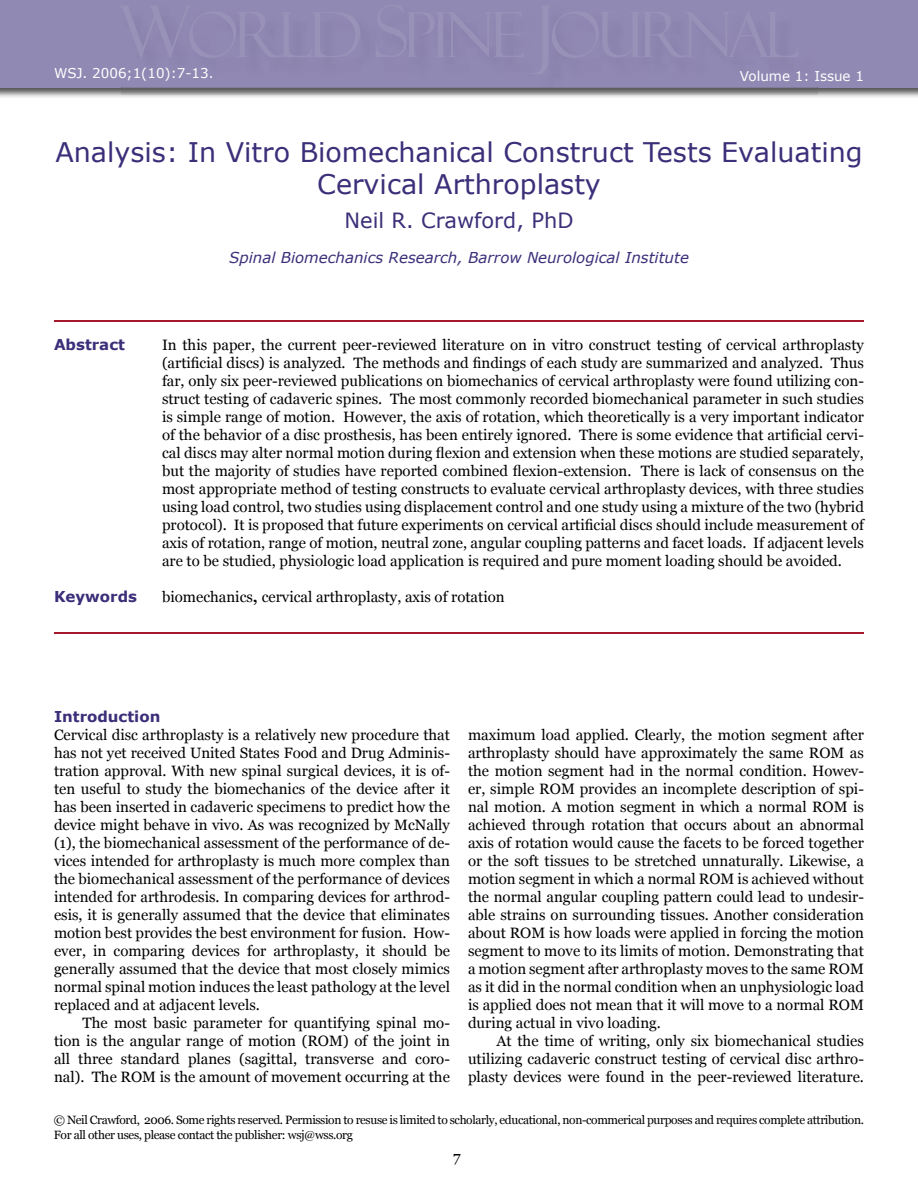
<style>
.page{position:relative;width:918px;height:1188px;background:#fff}
.page>*{position:absolute;margin:0;border:0;box-sizing:border-box;transform-origin:0 0}
.t1{font:27px/32.4px "Verdana";color:#3c2e79;text-align:center}
.t2{font:21px "Verdana";color:#3c2e79}
.t3{font:15px/18px "Georgia";color:#000;text-align:justify}
.t4{font:italic 15px "Verdana";color:#3c2e79}
.t5{font:700 15px "Verdana";color:#3c2e79}
.t6{font:13.5px "Verdana";color:#fff}
.t7{font:12px/14.4px "Georgia";letter-spacing:-.03em;color:#000}
.s1{font-weight:700}
</style>
<div class="page">
<img style="left:0;top:88px;width:918px;height:9px">
<div style="left:0;top:0;width:918px;height:88px;background:#9089b3"></div>
<img style="left:122px;top:87px;width:696px;height:8px">
<hr style="left:54px;top:320px;width:810px;height:1px;background:#a9192d">
<hr style="left:54px;top:632px;width:810px;height:1px;background:#a9192d">
<p class="t6" style="left:54px;top:64px;width:161px">WSJ. 2006;1(10):7-13.</p>
<p class="t6" style="left:740px;top:67px;width:126px">Volume 1: Issue 1</p>
<h1 class="t1" style="left:55px;top:135px;width:809px">Analysis: In Vitro Biomechanical Construct Tests Evaluating<br>Cervical Arthroplasty</h1>
<h2 class="t2" style="left:344px;top:207px;width:231px">Neil R. Crawford, PhD</h2>
<p class="t4" style="left:229px;top:248px;width:461px">Spinal Biomechanics Research, Barrow Neurological Institute</p>
<p class="t5" style="left:54px;top:335px;width:72px">Abstract</p>
<p class="t3" style="left:162px;top:336px;width:703px">In this paper, the current peer-reviewed literature on in vitro construct testing of cervical arthroplasty (artificial discs) is analyzed. The methods and findings of each study are summarized and analyzed. Thus far, only six peer-reviewed publications on biomechanics of cervical arthroplasty were found utilizing con&shy;struct testing of cadaveric spines. The most commonly recorded biomechanical parameter in such studies is simple range of motion. However, the axis of rotation, which theoretically is a very important indicator of the behavior of a disc prosthesis, has been entirely ignored. There is some evidence that artificial cervi&shy;cal discs may alter normal motion during flexion and extension when these motions are studied separately, but the majority of studies have reported combined flexion-extension. There is lack of consensus on the most appropriate method of testing constructs to evaluate cervical arthroplasty devices, with three studies using load control, two studies using displacement control and one study using a mixture of the two (hybrid protocol). It is proposed that future experiments on cervical artificial discs should include measurement of axis of rotation, range of motion, neutral zone, angular coupling patterns and facet loads. If adjacent levels are to be studied, physiologic load application is required and pure moment loading should be avoided.</p>
<p class="t5" style="left:54px;top:587px;width:85px">Keywords</p>
<p class="t3" style="left:162px;top:588px;width:344px">biomechanics<span class="s1">,</span> cervical arthroplasty, axis of rotation</p>
<p class="t5" style="left:54px;top:707px;width:108px">Introduction</p>
<p class="t3" style="left:54px;top:726px;width:397px">Cervical disc arthroplasty is a relatively new procedure that has not yet received United States Food and Drug Adminis&shy;tration approval. With new spinal surgical devices, it is of&shy;ten useful to study the biomechanics of the device after it has been inserted in cadaveric specimens to predict how the device might behave in vivo. As was recognized by McNally (1), the biomechanical assessment of the performance of de&shy;vices intended for arthroplasty is much more complex than the biomechanical assessment of the performance of devices intended for arthrodesis. In comparing devices for arthrod&shy;esis, it is generally assumed that the device that eliminates motion best provides the best environment for fusion. How&shy;ever, in comparing devices for arthroplasty, it should be generally assumed that the device that most closely mimics normal spinal motion induces the least pathology at the level replaced and at adjacent levels.</p>
<p class="t3" style="left:54px;top:1014px;width:397px;text-indent:28px">The most basic parameter for quantifying spinal mo&shy;tion is the angular range of motion (ROM) of the joint in all three standard planes (sagittal, transverse and coro&shy;nal). The ROM is the amount of movement occurring at the</p>
<p class="t3" style="left:468px;top:726px;width:397px">maximum load applied. Clearly, the motion segment after arthroplasty should have approximately the same ROM as the motion segment had in the normal condition. Howev&shy;er, simple ROM provides an incomplete description of spi&shy;nal motion. A motion segment in which a normal ROM is achieved through rotation that occurs about an abnormal axis of rotation would cause the facets to be forced together or the soft tissues to be stretched unnaturally. Likewise, a motion segment in which a normal ROM is achieved without the normal angular coupling pattern could lead to undesir&shy;able strains on surrounding tissues. Another consideration about ROM is how loads were applied in forcing the motion segment to move to its limits of motion. Demonstrating that a motion segment after arthroplasty moves to the same ROM as it did in the normal condition when an unphysiologic load is applied does not mean that it will move to a normal ROM during actual in vivo loading.</p>
<p class="t3" style="left:468px;top:1032px;width:397px;text-indent:28px">At the time of writing, only six biomechanical studies utilizing cadaveric construct testing of cervical disc arthro&shy;plasty devices were found in the peer-reviewed literature.</p>
<p class="t7" style="left:54px;top:1113px;width:812px">© Neil Crawford, 2006. Some rights reserved. Permission to resuse is limited to scholarly, educational, non-commerical purposes and requires complete attribution.<br>For all other uses, please contact the publisher: wsj@wss.org</p>
<p class="t3" style="left:453px;top:1148px;width:9px">7</p>
</div>
